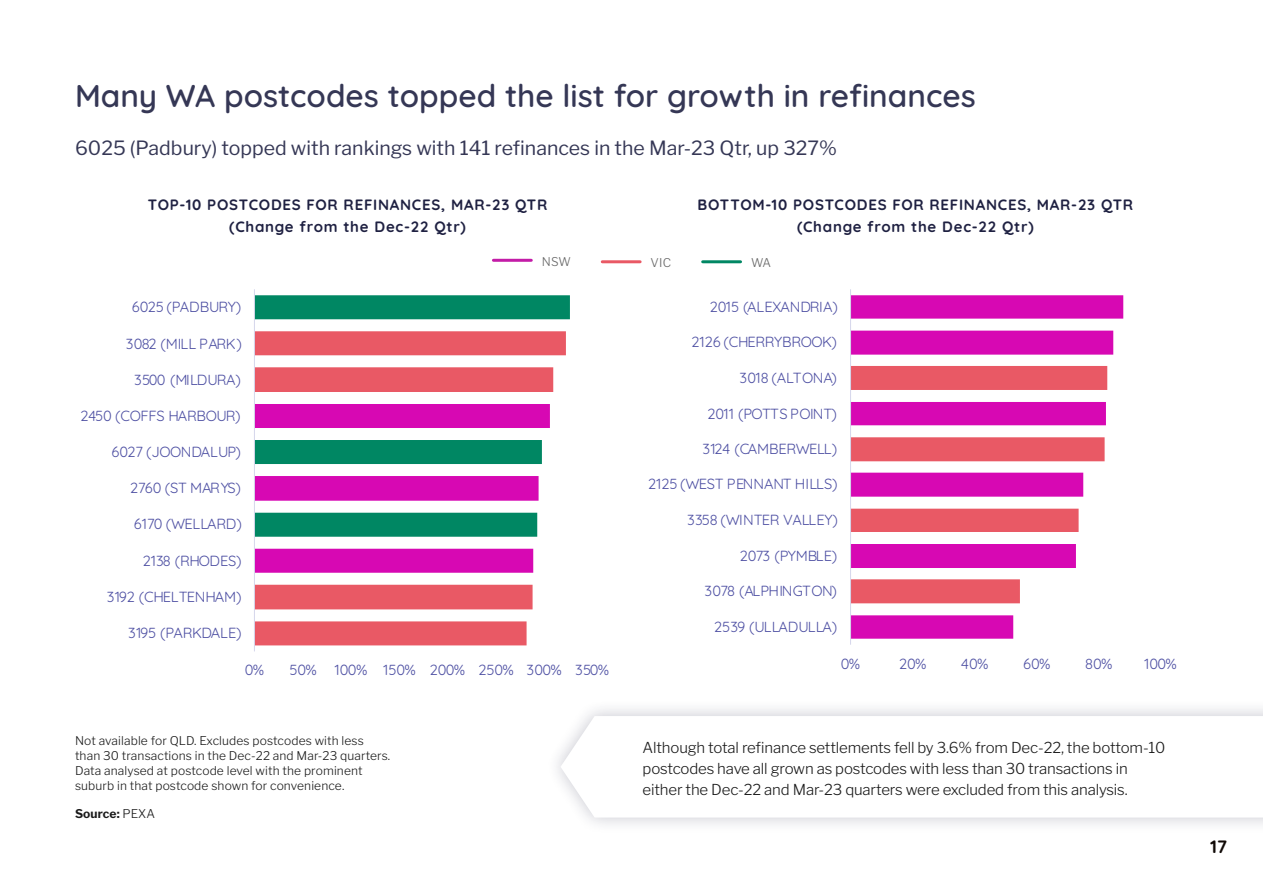
<style>
.page{position:relative;width:1263px;height:893px;background:#fff}
.page>*{position:absolute;margin:0;border:0;box-sizing:border-box;transform-origin:0 0}
.t1{font:600 31.5px "Quicksand";color:#353755}
.t2{font:19.5px "Libre Franklin";color:#353755}
.t3{font:700 18px "Quicksand";color:#100906}
.t4{font:300 15px/21px "Libre Franklin";letter-spacing:-.01em;color:#1a1a1a}
.t5{font:700 15px/22.5px "Quicksand";letter-spacing:.05em;color:#1f2142;text-align:center}
.t6{font:14.7px "Quicksand";letter-spacing:-.015em;color:#4e50a3}
.t7{font:14.7px "Quicksand";letter-spacing:-.04em;color:#4e50a3}
.t8{font:14.7px "Quicksand";letter-spacing:-.045em;color:#4e50a3}
.t9{font:14.7px "Quicksand";letter-spacing:-.035em;color:#4e50a3}
.t10{font:14.7px "Quicksand";letter-spacing:-.05em;color:#4e50a3}
.t11{font:300 12px/15px "Libre Franklin";letter-spacing:.01em;color:#1a1a1a}
.t12{font:700 12px "Libre Franklin";letter-spacing:.01em;color:#1a1a1a}
.t13{font:300 12px "Libre Franklin";letter-spacing:.01em;color:#666}
.s1{font-weight:300}
</style>
<div class="page">
<hr style="left:493px;top:259px;width:38px;height:3px;background:#c31ca7">
<hr style="left:602px;top:260px;width:38px;height:3px;background:#e95965">
<hr style="left:703px;top:260px;width:37px;height:3px;background:#008763">
<svg style="left:255px;top:548px;width:279px;height:97px"></svg>
<svg style="left:255px;top:295px;width:315px;height:242px"></svg>
<hr style="left:254px;top:289px;width:1px;height:362px;background:#d5d6eb">
<svg style="left:851px;top:295px;width:272px;height:344px"></svg>
<svg style="left:851px;top:366px;width:256px;height:237px"></svg>
<hr style="left:850px;top:289px;width:1px;height:356px;background:#d5d6eb">
<div style="left:545px;top:699px;width:718px;height:136px;background:#1f2142;opacity:.25"></div>
<svg style="left:560px;top:716px;width:703px;height:101px"></svg>
<h1 class="t1" style="left:75px;top:71px;width:902px">Many WA postcodes topped the list for growth in refinances</h1>
<h2 class="t2" style="left:75px;top:133px;width:763px">6025 (Padbury) topped with rankings with 141 refinances in the Mar-23 Qtr, up 327%</h2>
<p class="t5" style="left:148px;top:192px;width:401px">TOP-10 POSTCODES FOR REFINANCES, MAR-23 QTR (Change from the Dec-22 Qtr)</p>
<p class="t5" style="left:697px;top:192px;width:437px">BOTTOM-10 POSTCODES FOR REFINANCES, MAR-23 QTR (Change from the Dec-22 Qtr)</p>
<p class="t13" style="left:542px;top:252px;width:31px">NSW</p>
<p class="t13" style="left:651px;top:254px;width:22px">VIC</p>
<p class="t13" style="left:751px;top:254px;width:21px">WA</p>
<p class="t6" style="left:132px;top:295px;width:111px">6025 (PADBURY)</p>
<p class="t9" style="left:126px;top:332px;width:118px">3082 (MILL PARK)</p>
<p class="t10" style="left:134px;top:368px;width:108px">3500 (MILDURA)</p>
<p class="t6" style="left:81px;top:404px;width:162px">2450 (COFFS HARBOUR)</p>
<p class="t6" style="left:111px;top:441px;width:131px">6027 (JOONDALUP)</p>
<p class="t6" style="left:130px;top:477px;width:112px">2760 (ST MARYS)</p>
<p class="t6" style="left:134px;top:513px;width:110px">6170 (WELLARD)</p>
<p class="t6" style="left:143px;top:549px;width:100px">2138 (RHODES)</p>
<p class="t6" style="left:107px;top:585px;width:136px">3192 (CHELTENHAM)</p>
<p class="t6" style="left:128px;top:621px;width:115px">3195 (PARKDALE)</p>
<p class="t6" style="left:245px;top:659px;width:21px">0%</p>
<p class="t6" style="left:289px;top:659px;width:321px">50% 100% 150% 200% 250% 300% 350%</p>
<p class="t11" style="left:75px;top:732px;width:317px">Not available for QLD. Excludes postcodes with less than 30 transactions in the Dec-22 and Mar-23 quarters.<br>Data analysed at postcode level with the prominent suburb in that postcode shown for convenience.</p>
<p class="t12" style="left:75px;top:804px;width:81px">Source: <span class="s1">PEXA</span></p>
<p class="t6" style="left:710px;top:295px;width:130px">2015 (ALEXANDRIA)</p>
<p class="t6" style="left:691px;top:331px;width:147px">2126 (CHERRYBROOK)</p>
<p class="t6" style="left:739px;top:366px;width:99px">3018 (ALTONA)</p>
<p class="t7" style="left:707px;top:402px;width:131px">2011 (POTTS POINT)</p>
<p class="t6" style="left:702px;top:437px;width:136px">3124 (CAMBERWELL)</p>
<p class="t6" style="left:648px;top:473px;width:191px">2125 (WEST PENNANT HILLS)</p>
<p class="t6" style="left:687px;top:509px;width:152px">3358 (WINTER VALLEY)</p>
<p class="t6" style="left:740px;top:544px;width:99px">2073 (PYMBLE)</p>
<p class="t8" style="left:705px;top:579px;width:134px">3078 (ALPHINGTON)</p>
<p class="t6" style="left:714px;top:615px;width:124px">2539 (ULLADULLA)</p>
<p class="t6" style="left:841px;top:652px;width:21px">0%</p>
<p class="t6" style="left:899px;top:652px;width:29px">20%</p>
<p class="t6" style="left:961px;top:652px;width:29px">40%</p>
<p class="t6" style="left:1023px;top:652px;width:29px">60%</p>
<p class="t6" style="left:1085px;top:652px;width:29px">80%</p>
<p class="t6" style="left:1144px;top:652px;width:34px">100%</p>
<p class="t4" style="left:642px;top:736px;width:524px">Although total refinance settlements fell by 3.6% from Dec-22, the bottom-10 postcodes have all grown as postcodes with less than 30 transactions in either the Dec-22 and Mar-23 quarters were excluded from this analysis.</p>
<p class="t3" style="left:1210px;top:833px;width:19px">17</p>
</div>
